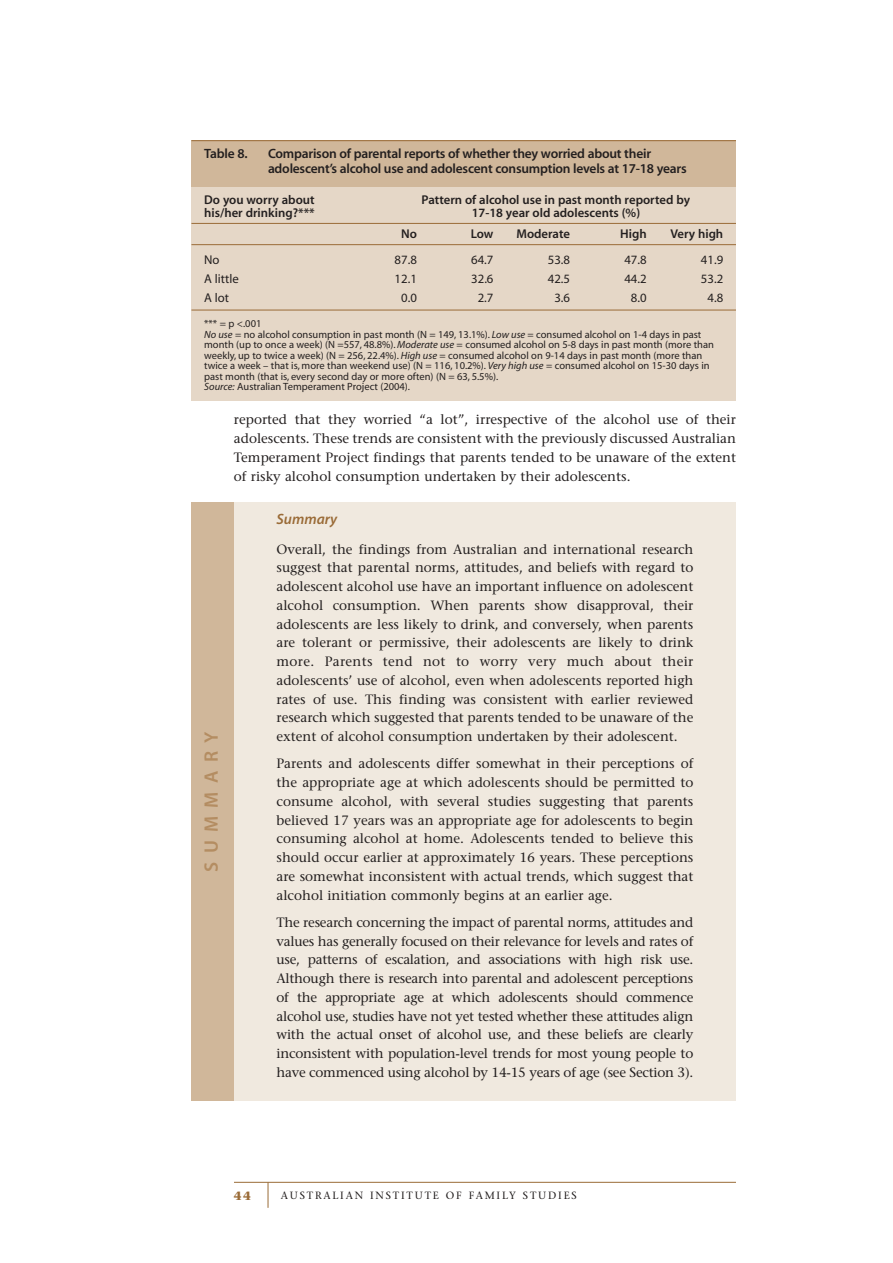
<style>
.page{position:relative;width:893px;height:1263px;background:#fff}
.page>*{position:absolute;margin:0;border:0;box-sizing:border-box;transform-origin:0 0}
.t1{font:19.5px "Myriad MM 565 600";letter-spacing:.43em;color:#b48d62}
.t2{font:15px "Myriad MM It 565 600";color:#9a6b37}
.t3{font:13.5px/18.8px "Stone Serif";color:#231f1f;text-align:justify}
.t4{font:13.5px/15px "Myriad MM 565 600";letter-spacing:-.015em;color:#231f1f}
.t5{font:12.75px "Myriad MM 565 600";color:#231f1f}
.t6{font:12.75px "Myriad MM 400 600";color:#231f1f}
.t7{font:700 12px "Stone Serif";color:#9a6b37}
.t8{font:10.5px/10.5px "Myriad MM 400 600";color:#231f1f}
.t9{font:10.5px "Stone Serif";letter-spacing:.17em;color:#231f1f}
.s1{font-family:"Myriad MM It 400 600"}
</style>
<div class="page">
<div style="left:234px;top:503px;width:502px;height:598px;background:#f0e9df"></div>
<div style="left:191px;top:503px;width:43px;height:598px;background:#d0b79a"></div>
<hr style="left:234px;top:1182px;width:502px;height:1px;background:#9a6b37">
<svg style="left:268px;top:1182px;width:1px;height:26px"></svg>
<div style="left:191px;top:187px;width:545px;height:214px;background:#e5d7c7"></div>
<div style="left:191px;top:140px;width:545px;height:47px;background:#d0b79a"></div>
<hr style="left:191px;top:223px;width:545px;height:1px;background:#9a6b37">
<hr style="left:191px;top:244px;width:545px;height:1px;background:#9a6b37">
<hr style="left:191px;top:310px;width:545px;height:1px;background:#9a6b37">
<hr style="left:191px;top:140px;width:545px;height:1px;background:#9a6b37">
<p class="t4" style="left:204px;top:147px;width:45px">Table 8.</p>
<p class="t4" style="left:268px;top:147px;width:420px">Comparison of parental reports of whether they worried about their adolescent’s alcohol use and adolescent consumption levels at 17-18 years</p>
<p class="t5" style="left:204px;top:195px;width:112px">Do you worry about</p>
<p class="t5" style="left:421px;top:195px;width:270px">Pattern of alcohol use in past month reported by</p>
<p class="t5" style="left:204px;top:208px;width:112px">his/her drinking?***</p>
<p class="t5" style="left:471px;top:208px;width:170px">17-18 year old adolescents (%)</p>
<p class="t5" style="left:401px;top:229px;width:17px">No</p>
<p class="t5" style="left:470px;top:229px;width:24px">Low</p>
<p class="t5" style="left:516px;top:229px;width:55px">Moderate</p>
<p class="t5" style="left:620px;top:229px;width:28px">High</p>
<p class="t5" style="left:670px;top:229px;width:54px">Very high</p>
<p class="t6" style="left:204px;top:255px;width:17px">No</p>
<p class="t6" style="left:394px;top:255px;width:24px">87.8</p>
<p class="t6" style="left:471px;top:255px;width:24px">64.7</p>
<p class="t6" style="left:548px;top:255px;width:24px">53.8</p>
<p class="t6" style="left:624px;top:255px;width:24px">47.8</p>
<p class="t6" style="left:701px;top:255px;width:24px">41.9</p>
<p class="t6" style="left:204px;top:274px;width:36px">A little</p>
<p class="t6" style="left:394px;top:274px;width:24px">12.1</p>
<p class="t6" style="left:471px;top:274px;width:24px">32.6</p>
<p class="t6" style="left:548px;top:274px;width:24px">42.5</p>
<p class="t6" style="left:624px;top:274px;width:24px">44.2</p>
<p class="t6" style="left:701px;top:274px;width:24px">53.2</p>
<p class="t6" style="left:204px;top:293px;width:26px">A lot</p>
<p class="t6" style="left:401px;top:293px;width:17px">0.0</p>
<p class="t6" style="left:478px;top:293px;width:17px">2.7</p>
<p class="t6" style="left:554px;top:293px;width:17px">3.6</p>
<p class="t6" style="left:631px;top:293px;width:17px">8.0</p>
<p class="t6" style="left:707px;top:293px;width:17px">4.8</p>
<p class="t8" style="left:204px;top:319px;width:511px">*** = p &lt;.001<br><span class="s1">No use</span> = no alcohol consumption in past month (N = 149, 13.1%). <span class="s1">Low use</span> = consumed alcohol on 1-4 days in past month (up to once a week) (N =557, 48.8%). <span class="s1">Moderate use</span> = consumed alcohol on 5-8 days in past month (more than weekly, up to twice a week) (N = 256, 22.4%). <span class="s1">High use</span> = consumed alcohol on 9-14 days in past month (more than twice a week – that is, more than weekend use) (N = 116, 10.2%). <span class="s1">Very high use</span> = consumed alcohol on 15-30 days in past month (that is, every second day or more often) (N = 63, 5.5%).<br><span class="s1">Source:</span> Australian Temperament Project (2004).</p>
<h1 class="t1" style="left:204px;top:872px;width:141px;rotate:-90deg">SUMMARY</h1>
<p class="t3" style="left:234px;top:412px;width:503px">reported that they worried “a lot”, irrespective of the alcohol use of their adolescents. These trends are consistent with the previously discussed Australian Temperament Project findings that parents tended to be unaware of the extent of risky alcohol consumption undertaken by their adolescents.</p>
<p class="t2" style="left:276px;top:513px;width:62px">Summary</p>
<p class="t3" style="left:276px;top:541px;width:418px">Overall, the findings from Australian and international research suggest that parental norms, attitudes, and beliefs with regard to adolescent alcohol use have an important influence on adolescent alcohol consumption. When parents show disapproval, their adolescents are less likely to drink, and conversely, when parents are tolerant or permissive, their adolescents are likely to drink more. Parents tend not to worry very much about their adolescents’ use of alcohol, even when adolescents reported high rates of use. This finding was consistent with earlier reviewed research which suggested that parents tended to be unaware of the extent of alcohol consumption undertaken by their adolescent.</p>
<p class="t3" style="left:276px;top:756px;width:418px">Parents and adolescents differ somewhat in their perceptions of the appropriate age at which adolescents should be permitted to consume alcohol, with several studies suggesting that parents believed 17 years was an appropriate age for adolescents to begin consuming alcohol at home. Adolescents tended to believe this should occur earlier at approximately 16 years. These perceptions are somewhat inconsistent with actual trends, which suggest that alcohol initiation commonly begins at an earlier age.</p>
<p class="t3" style="left:276px;top:914px;width:418px">The research concerning the impact of parental norms, attitudes and values has generally focused on their relevance for levels and rates of use, patterns of escalation, and associations with high risk use.<br>Although there is research into parental and adolescent perceptions of the appropriate age at which adolescents should commence alcohol use, studies have not yet tested whether these attitudes align with the actual onset of alcohol use, and these beliefs are clearly inconsistent with population-level trends for most young people to have commenced using alcohol by 14-15 years of age (see Section 3).</p>
<p class="t7" style="left:234px;top:1191px;width:18px">44</p>
<p class="t9" style="left:281px;top:1191px;width:297px">AUSTRALIAN INSTITUTE OF FAMILY STUDIES</p>
</div>
